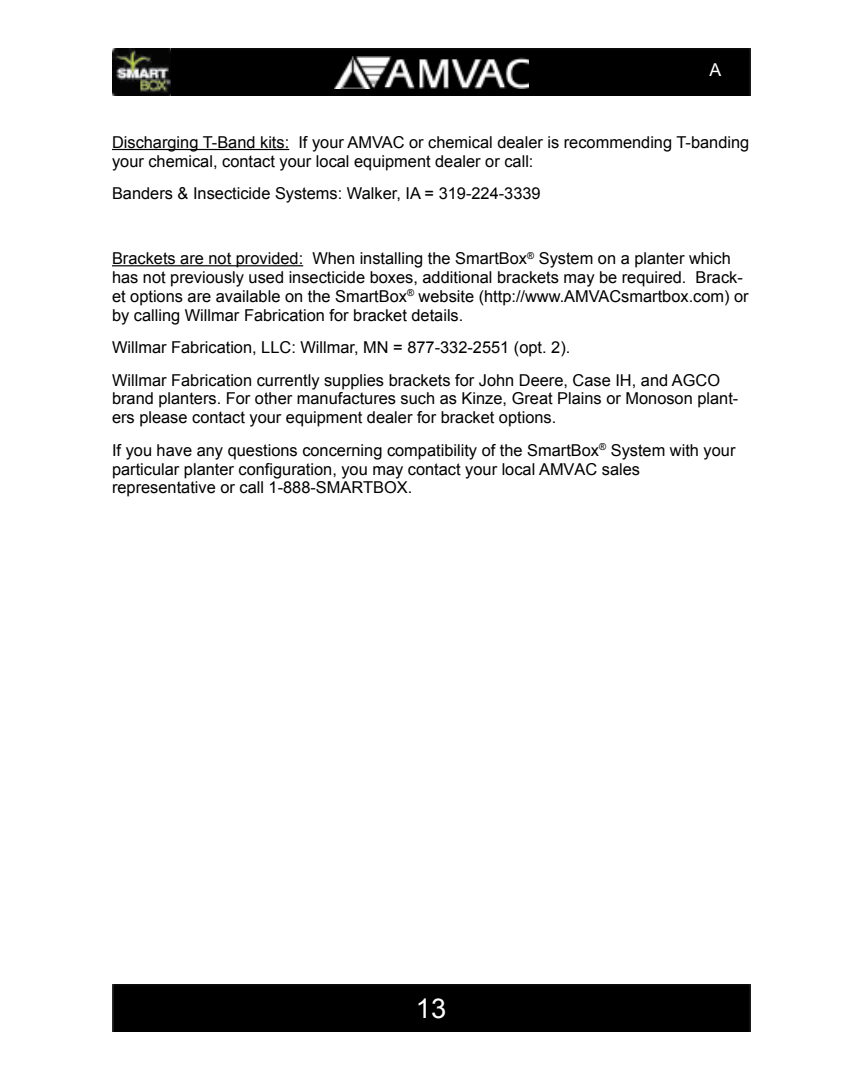
<style>
.page{position:relative;width:864px;height:1080px;background:#fff}
.page>*{position:absolute;margin:0;border:0;box-sizing:border-box;transform-origin:0 0}
.t1{font:27.3px "Arial";color:#fff}
.t2{font:17.7px "Arial";color:#fff}
.t3{font:16.35px/18.9px "Arial";color:#000}
</style>
<div class="page">
<div style="left:113px;top:984px;width:638px;height:48px;background:#000"></div>
<div style="left:171px;top:49px;width:580px;height:47px;background:#000"></div>
<img style="left:113px;top:49px;width:58px;height:47px">
<img style="left:335px;top:57px;width:194px;height:31px">
<hr style="left:112px;top:149px;width:177px;height:1px;background:#000">
<hr style="left:112px;top:265px;width:191px;height:1px;background:#000">
<p class="t2" style="left:710px;top:58px;width:13px">A</p>
<p class="t3" style="left:112px;top:133px;width:639px">Discharging T-Band kits: If your AMVAC or chemical dealer is recommending T-banding your chemical, contact your local equipment dealer or call:</p>
<p class="t3" style="left:112px;top:184px;width:430px">Banders &amp; Insecticide Systems: Walker, IA = 319-224-3339</p>
<p class="t3" style="left:112px;top:249px;width:638px">Brackets are not provided: When installing the SmartBox<sup>®</sup> System on a planter which has not previously used insecticide boxes, additional brackets may be required. Brack&shy;et options are available on the SmartBox<sup>®</sup> website (http://www.AMVACsmartbox.com) or by calling Willmar Fabrication for bracket details.</p>
<p class="t3" style="left:112px;top:331px;width:610px;line-height:32.5px">Willmar Fabrication, LLC: Willmar, MN = 877-332-2551 (opt. 2).<br>Willmar Fabrication currently supplies brackets for John Deere, Case IH, and AGCO</p>
<p class="t3" style="left:112px;top:389px;width:628px">brand planters. For other manufactures such as Kinze, Great Plains or Monoson plant&shy;ers please contact your equipment dealer for bracket options.</p>
<p class="t3" style="left:112px;top:441px;width:625px">If you have any questions concerning compatibility of the SmartBox<sup>®</sup> System with your particular planter configuration, you may contact your local AMVAC sales representative or call 1-888-SMARTBOX.</p>
<h1 class="t1" style="left:416px;top:991px;width:32px">13</h1>
</div>
